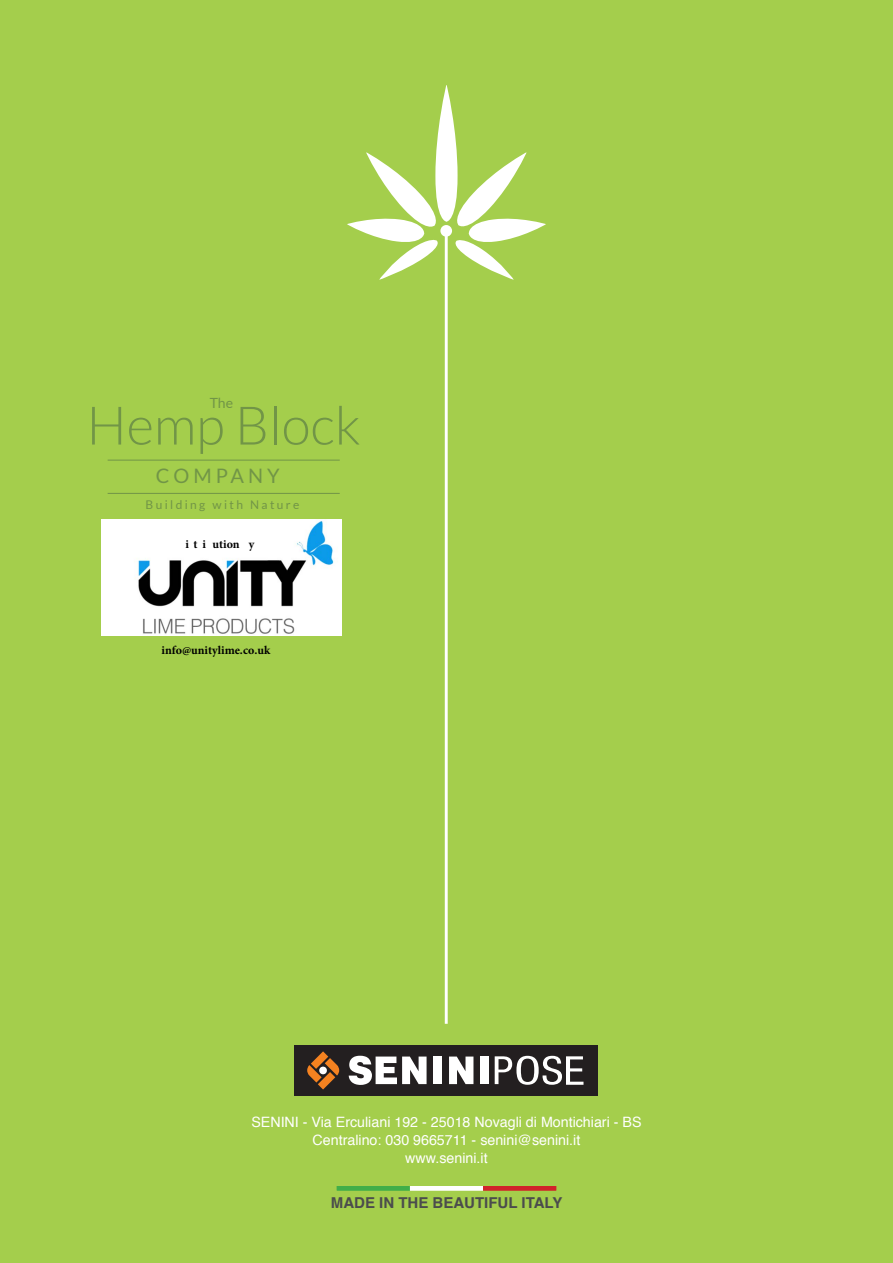
<style>
.page{position:relative;width:893px;height:1263px;background:#a4ce4c}
.page>*{position:absolute;margin:0;border:0;box-sizing:border-box;transform-origin:0 0}
.t1{font:300 53.25px "Lato";color:#719547}
.t2{font:19.95px "Lato";letter-spacing:.2em;color:#719547}
.t3{font:700 15px "Helvetica";color:#4b4c4d}
.t4{font:14.25px "Helvetica";color:#fff}
.t5{font:14.1px "Lato";color:#719547}
.t6{font:700 12px "Minion Pro";color:#000}
.t7{font:12px "Lato";letter-spacing:.2em;color:#719547}
</style>
<div class="page">
<hr style="left:445px;top:231px;width:3px;height:793px;background:#fff">
<svg style="left:347px;top:85px;width:199px;height:195px"></svg>
<div style="left:294px;top:1045px;width:304px;height:50px;background:#231f20"></div>
<div style="left:434px;top:1056px;width:8px;height:28px;background:#fff"></div>
<svg style="left:349px;top:1056px;width:78px;height:29px"></svg>
<svg style="left:449px;top:1056px;width:24px;height:28px"></svg>
<div style="left:480px;top:1056px;width:9px;height:28px;background:#fff"></div>
<svg style="left:307px;top:1051px;width:32px;height:38px"></svg>
<svg style="left:495px;top:1056px;width:88px;height:29px"></svg>
<hr style="left:337px;top:1186px;width:73px;height:4px;background:#40ae49">
<hr style="left:410px;top:1186px;width:73px;height:4px;background:#fff">
<hr style="left:483px;top:1186px;width:73px;height:4px;background:#d1232a">
<img style="left:101px;top:520px;width:240px;height:115px">
<p class="t5" style="left:210px;top:395px;width:25px">The</p>
<h1 class="t1" style="left:87px;top:397px;width:276px">Hemp Block</h1>
<h2 class="t2" style="left:156px;top:465px;width:125px">COMPANY</h2>
<p class="t7" style="left:146px;top:498px;width:155px">Building with Nature</p>
<p class="t6" style="left:176px;top:536px;width:79px">Distribution by</p>
<p class="t6" style="left:162px;top:641px;width:110px">info@unitylime.co.uk</p>
<p class="t4" style="left:251px;top:1111px;width:392px">SENINI - Via Erculiani 192 - 25018 Novagli di Montichiari - BS</p>
<p class="t4" style="left:313px;top:1129px;width:269px">Centralino: 030 9665711 - senini@senini.it</p>
<p class="t4" style="left:405px;top:1147px;width:84px">www.senini.it</p>
<p class="t3" style="left:331px;top:1191px;width:233px">MADE IN THE BEAUTIFUL ITALY</p>
</div>
